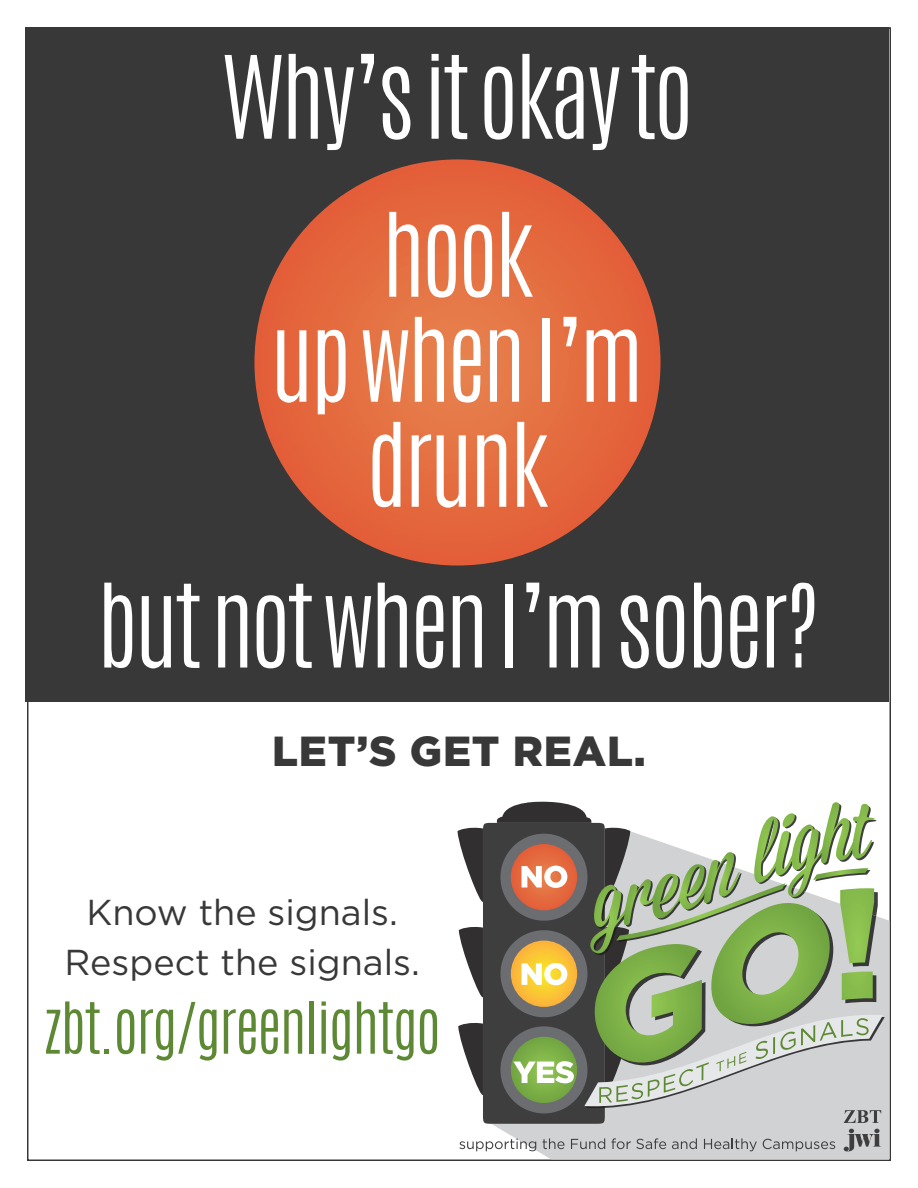
<style>
.page{position:relative;width:918px;height:1188px;background:#fff}
.page>*{position:absolute;margin:0;border:0;box-sizing:border-box;transform-origin:0 0}
.t1{font:300 97.5px/105px "Antonio";letter-spacing:-.04em;color:#fff;text-align:center}
.t2{font:300 60px "Antonio";letter-spacing:-.03em;color:#5e8934}
.t3{font:900 42px "Gotham";letter-spacing:.02em;color:#383839}
.t4{font:36px "Gotham";color:#383839}
</style>
<div class="page">
<div style="left:26px;top:27px;width:864px;height:675px;background:#383839"></div>
<svg style="left:254px;top:159px;width:407px;height:407px;background:#e36a3e"></svg>
<svg style="left:492px;top:831px;width:398px;height:328px;background:#d3d4d6"></svg>
<svg style="left:459px;top:1139px;width:77px;height:12px"></svg>
<svg style="left:542px;top:1138px;width:22px;height:11px"></svg>
<svg style="left:571px;top:1138px;width:34px;height:11px"></svg>
<svg style="left:611px;top:1138px;width:55px;height:11px"></svg>
<svg style="left:672px;top:1138px;width:25px;height:11px"></svg>
<svg style="left:704px;top:1138px;width:53px;height:13px"></svg>
<svg style="left:763px;top:1139px;width:72px;height:12px"></svg>
<div style="left:483px;top:823px;width:122px;height:301px;background:#3e3e3f;border-radius:9px"></div>
<svg style="left:457px;top:827px;width:26px;height:75px"></svg>
<svg style="left:459px;top:926px;width:24px;height:72px"></svg>
<svg style="left:458px;top:1023px;width:25px;height:72px"></svg>
<svg style="left:844px;top:1129px;width:37px;height:23px"></svg>
<svg style="left:496px;top:801px;width:389px;height:322px"></svg>
<p class="t1" style="left:221px;top:45px;width:474px">Why’s it okay to</p>
<p class="t1" style="left:270px;top:203px;width:375px">hook<br>up when I’m drunk</p>
<p class="t1" style="left:97px;top:574px;width:723px">but not when I’m sober?</p>
<p class="t3" style="left:272px;top:722px;width:375px">LET’S GET REAL.</p>
<p class="t4" style="left:86px;top:889px;width:313px">Know the signals.</p>
<p class="t4" style="left:65px;top:939px;width:357px">Respect the signals.</p>
<p class="t2" style="left:44px;top:985px;width:399px">zbt.org/greenlightgo</p>
</div>
